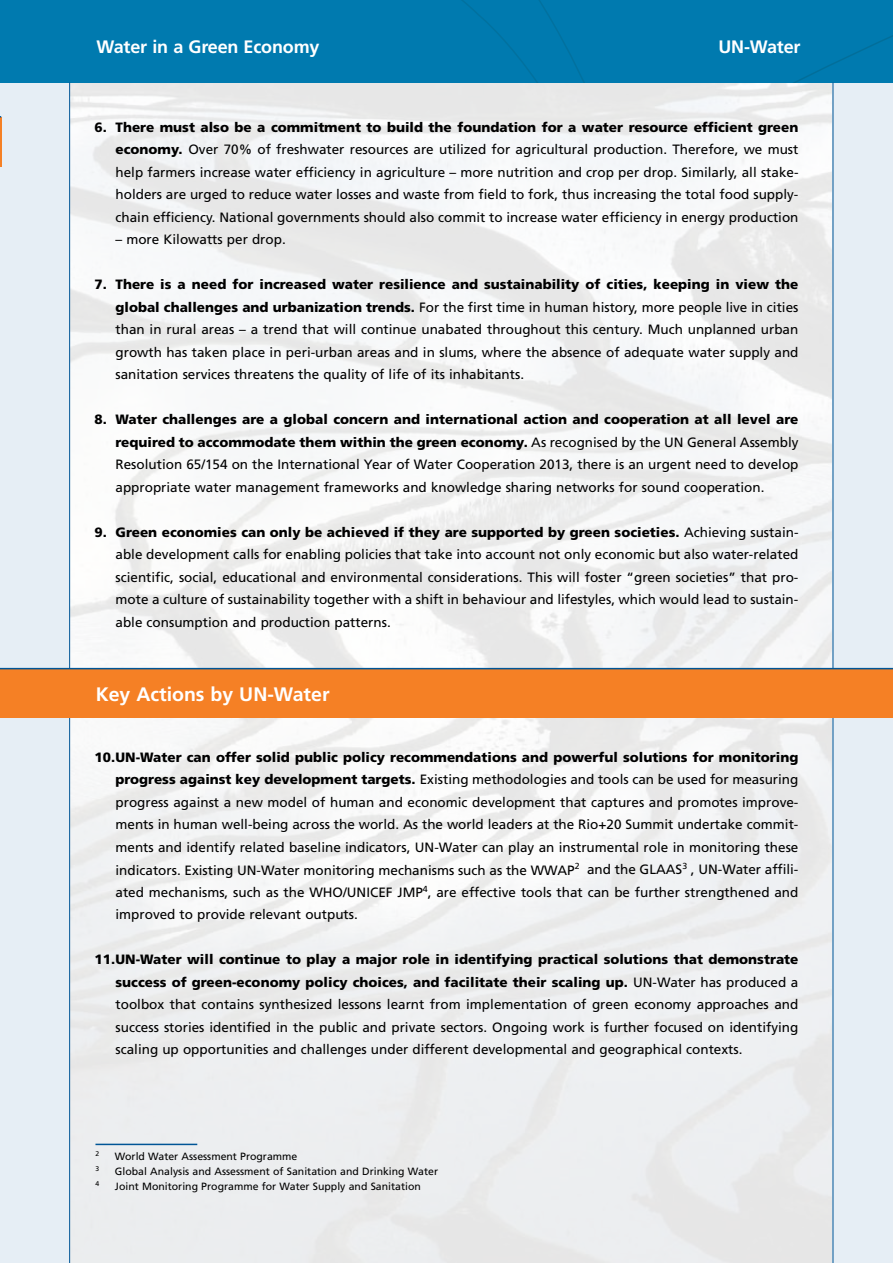
<style>
.page{position:relative;width:893px;height:1263px;background:#fff}
.page>*{position:absolute;margin:0;border:0;box-sizing:border-box;transform-origin:0 0}
.t1{font:700 19.5px "Frutiger";color:#fff}
.t2{font:700 18px "Frutiger";letter-spacing:-.01em;color:#fff}
.t3{font:13.5px/22.5px "Frutiger";color:#000;text-align:justify}
.t4{font:10.5px "Frutiger";color:#000}
.t5{font:6.9px "Frutiger";color:#000}
.s1{font-weight:900}
</style>
<div class="page">
<img style="left:70px;top:82px;width:763px;height:1181px">
<div style="left:0;top:65px;width:69px;height:1198px;background:#e6eef5"></div>
<div style="left:833px;top:41px;width:60px;height:1222px;background:#e6eef5"></div>
<hr style="left:0;top:117px;width:1px;height:49px;background:#f58025">
<div style="left:0;top:0;width:891px;height:82px;background:#007aaf"></div>
<hr style="left:95px;top:1144px;width:102px;height:1px;background:#005596">
<hr style="left:69px;top:82px;width:1px;height:1181px;background:#005596">
<hr style="left:833px;top:82px;width:1px;height:1181px;background:#005596">
<div style="left:0;top:669px;width:893px;height:49px;background:#f58025"></div>
<hr style="left:0;top:668px;width:893px;height:1px;background:#005596">
<h2 class="t2" style="left:97px;top:37px;width:224px">Water in a Green Economy</h2>
<h2 class="t2" style="left:718px;top:37px;width:84px">UN-Water</h2>
<p class="t3" style="left:116px;top:116px;width:684px;text-indent:-21px"><span class="s1">6. There must also be a commitment to build the foundation for a water resource efficient green economy.</span> Over 70% of freshwater resources are utilized for agricultural production. Therefore, we must help farmers increase water efficiency in agriculture – more nutrition and crop per drop. Similarly, all stake&shy;holders are urged to reduce water losses and waste from field to fork, thus increasing the total food supply&shy;chain efficiency. National governments should also commit to increase water efficiency in energy production</p>
<p class="t3" style="left:116px;top:228px;width:172px">– more Kilowatts per drop.</p>
<p class="t3" style="left:116px;top:273px;width:684px;text-indent:-21px"><span class="s1">7. There is a need for increased water resilience and sustainability of cities, keeping in view the global challenges and urbanization trends.</span> For the first time in human history, more people live in cities than in rural areas – a trend that will continue unabated throughout this century. Much unplanned urban growth has taken place in peri-urban areas and in slums, where the absence of adequate water supply and sanitation services threatens the quality of life of its inhabitants.</p>
<p class="t3" style="left:116px;top:408px;width:684px;text-indent:-21px"><span class="s1">8. Water challenges are a global concern and international action and cooperation at all level are required to accommodate them within the green economy.</span> As recognised by the UN General Assembly Resolution 65/154 on the International Year of Water Cooperation 2013, there is an urgent need to develop appropriate water management frameworks and knowledge sharing networks for sound cooperation.</p>
<p class="t3" style="left:116px;top:521px;width:684px;text-indent:-21px"><span class="s1">9. Green economies can only be achieved if they are supported by green societies.</span> Achieving sustain&shy;able development calls for enabling policies that take into account not only economic but also water-related scientific, social, educational and environmental considerations. This will foster “green societies” that pro&shy;mote a culture of sustainability together with a shift in behaviour and lifestyles, which would lead to sustain&shy;able consumption and production patterns.</p>
<h1 class="t1" style="left:96px;top:683px;width:235px">Key Actions by UN-Water</h1>
<p class="t3" style="left:115px;top:746px;width:684px;text-indent:-21px"><span class="s1">10.UN-Water can offer solid public policy recommendations and powerful solutions for monitoring progress against key development targets.</span> Existing methodologies and tools can be used for measuring progress against a new model of human and economic development that captures and promotes improve&shy;ments in human well-being across the world. As the world leaders at the Rio+20 Summit undertake commit&shy;ments and identify related baseline indicators, UN-Water can play an instrumental role in monitoring these indicators. Existing UN-Water monitoring mechanisms such as the WWAP<sup>2</sup> and the GLAAS<sup>3</sup> , UN-Water affili&shy;ated mechanisms, such as the WHO/UNICEF JMP<sup>4</sup>, are effective tools that can be further strengthened and improved to provide relevant outputs.</p>
<p class="t3" style="left:115px;top:948px;width:684px;text-indent:-21px"><span class="s1">11.UN-Water will continue to play a major role in identifying practical solutions that demonstrate success of green-economy policy choices, and facilitate their scaling up.</span> UN-Water has produced a toolbox that contains synthesized lessons learnt from implementation of green economy approaches and success stories identified in the public and private sectors. Ongoing work is further focused on identifying scaling up opportunities and challenges under different developmental and geographical contexts.</p>
<p class="t5" style="left:95px;top:1150px;width:5px">2</p>
<p class="t4" style="left:115px;top:1150px;width:184px">World Water Assessment Programme</p>
<p class="t5" style="left:95px;top:1165px;width:5px">3</p>
<p class="t4" style="left:115px;top:1165px;width:325px">Global Analysis and Assessment of Sanitation and Drinking Water</p>
<p class="t5" style="left:95px;top:1180px;width:5px">4</p>
<p class="t4" style="left:115px;top:1180px;width:307px">Joint Monitoring Programme for Water Supply and Sanitation</p>
</div>
